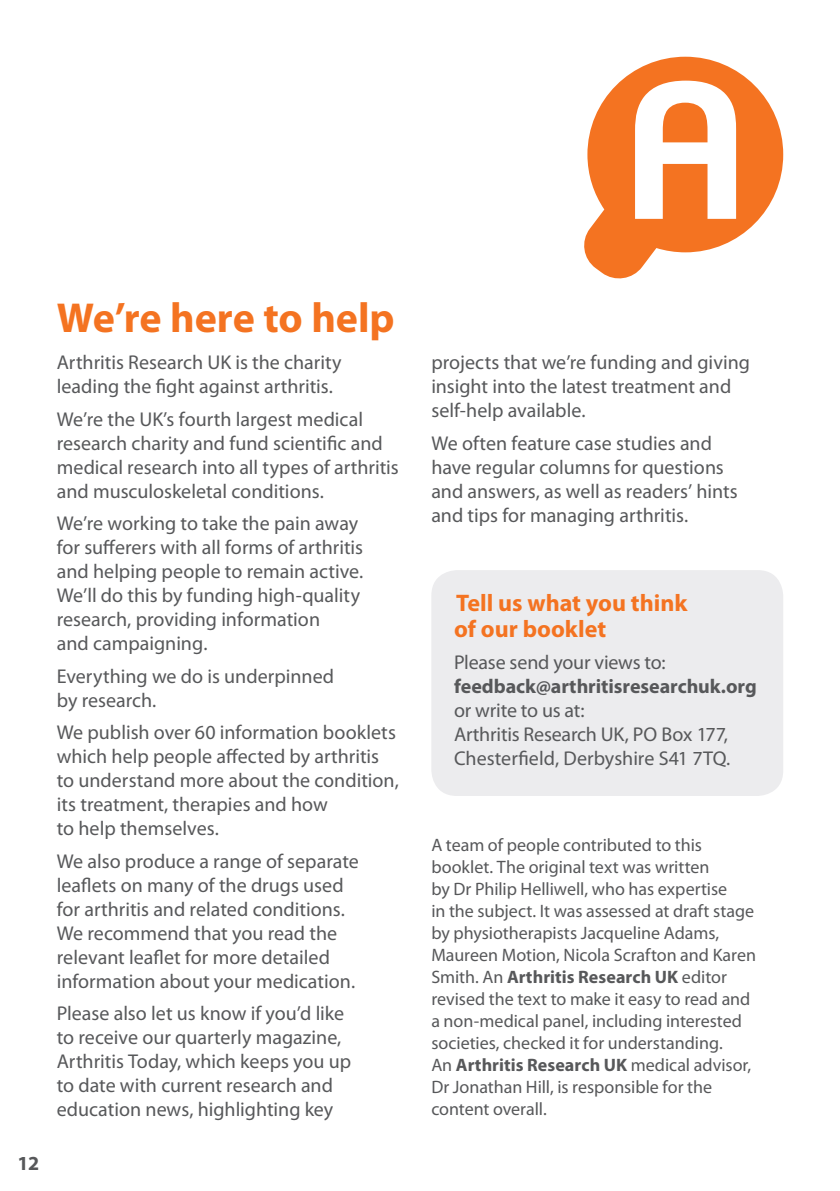
<style>
.page{position:relative;width:840px;height:1191px;background:#fff}
.page>*{position:absolute;margin:0;border:0;box-sizing:border-box;transform-origin:0 0}
.t1{font:700 42px "Myriad Pro";letter-spacing:-.005em;color:#f47321}
.t2{font:700 24px/26px "Myriad Pro";color:#f47321}
.t3{font:20px/24px "Myriad Pro";color:#57585a}
.t4{font:700 20px "Myriad Pro";letter-spacing:-.005em;color:#57585a}
.t5{font:18px/22px "Myriad Pro";color:#57585a}
.s1{font-weight:700}
</style>
<div class="page">
<svg style="left:584px;top:57px;width:198px;height:221px;fill:#f47321"></svg>
<div style="left:431px;top:570px;width:351px;height:226px;background:#ececee;border-radius:26px"></div>
<p class="t4" style="left:17px;top:1150px;width:23px">12</p>
<h1 class="t1" style="left:57px;top:291px;width:339px">We’re here to help</h1>
<p class="t3" style="left:57px;top:350px;width:286px">Arthritis Research UK is the charity leading the fight against arthritis.</p>
<p class="t3" style="left:57px;top:407px;width:343px">We’re the UK’s fourth largest medical research charity and fund scientific and medical research into all types of arthritis and musculoskeletal conditions.</p>
<p class="t3" style="left:57px;top:511px;width:308px">We’re working to take the pain away for sufferers with all forms of arthritis and helping people to remain active.<br>We’ll do this by funding high-quality research, providing information<br>and campaigning.</p>
<p class="t3" style="left:57px;top:664px;width:279px">Everything we do is underpinned by research.</p>
<p class="t3" style="left:57px;top:720px;width:343px">We publish over 60 information booklets which help people affected by arthritis to understand more about the condition, its treatment, therapies and how<br>to help themselves.</p>
<p class="t3" style="left:57px;top:849px;width:303px">We also produce a range of separate leaflets on many of the drugs used for arthritis and related conditions.<br>We recommend that you read the relevant leaflet for more detailed information about your medication.</p>
<p class="t3" style="left:57px;top:1001px;width:296px">Please also let us know if you’d like to receive our quarterly magazine, Arthritis Today, which keeps you up to date with current research and education news, highlighting key</p>
<p class="t3" style="left:431px;top:350px;width:320px">projects that we’re funding and giving insight into the latest treatment and self-help available.</p>
<p class="t3" style="left:431px;top:431px;width:308px">We often feature case studies and have regular columns for questions and answers, as well as readers’ hints and tips for managing arthritis.</p>
<p class="t2" style="left:454px;top:589px;width:235px">Tell us what you think of our booklet</p>
<p class="t3" style="left:454px;top:650px;width:213px">Please send your views to:</p>
<p class="t4" style="left:454px;top:673px;width:304px">feedback@arthritisresearchuk.org</p>
<p class="t3" style="left:454px;top:698px;width:277px">or write to us at:<br>Arthritis Research UK, PO Box 177,<br>Chesterfield, Derbyshire S41 7TQ.</p>
<p class="t5" style="left:431px;top:834px;width:326px">A team of people contributed to this booklet. The original text was written<br>by Dr Philip Helliwell, who has expertise<br>in the subject. It was assessed at draft stage by physiotherapists Jacqueline Adams, Maureen Motion, Nicola Scrafton and Karen Smith. An <span class="s1">Arthritis Research UK</span> editor revised the text to make it easy to read and a non-medical panel, including interested societies, checked it for understanding.<br>An <span class="s1">Arthritis Research UK</span> medical advisor, Dr Jonathan Hill, is responsible for the content overall.</p>
</div>
